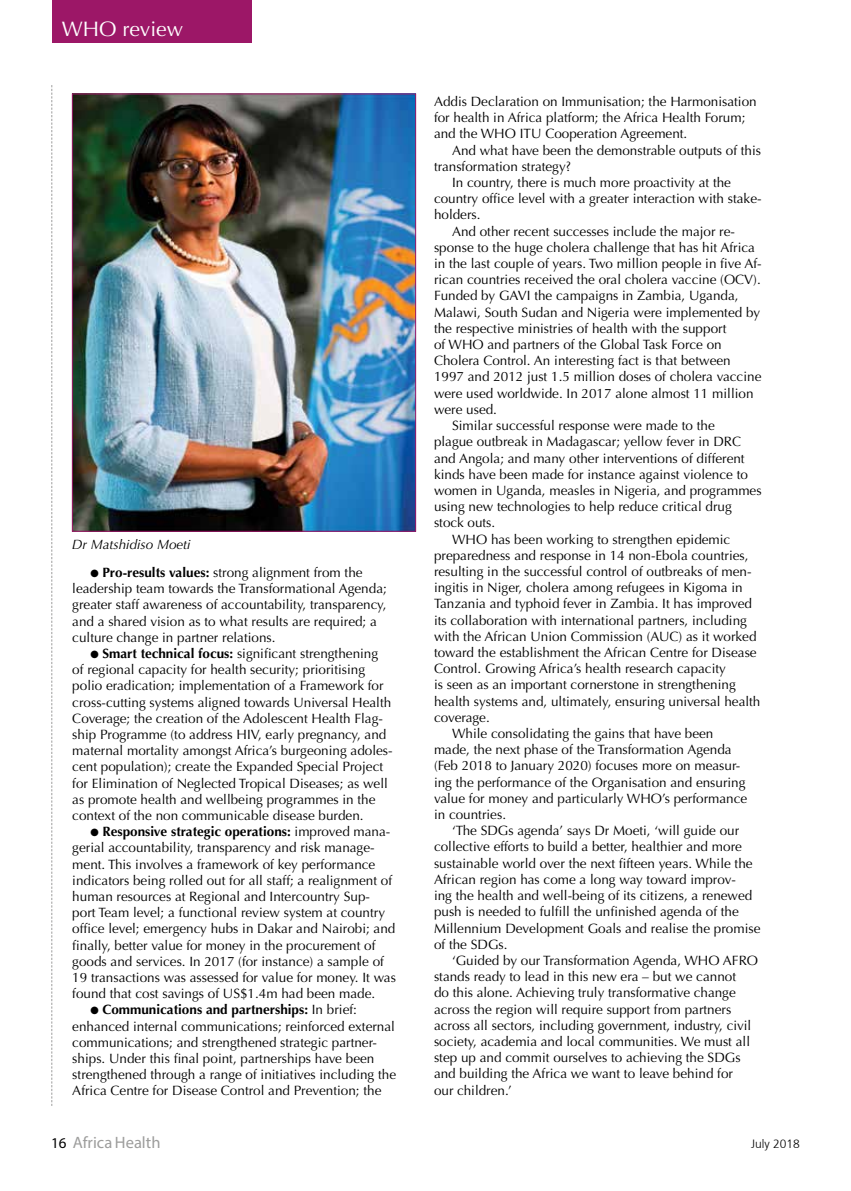
<style>
.page{position:relative;width:851px;height:1191px;background:#fff}
.page>*{position:absolute;margin:0;border:0;box-sizing:border-box;transform-origin:0 0}
.t1{font:21px "Optima";color:#fff}
.t2{font:16.5px "Myriad Pro";color:#9d9d9c}
.t3{font:13.5px/16.2px "Optima";color:#000}
.t4{font:italic 13.5px "Optima";color:#000}
.t5{font:300 12px "Frutiger";color:#000}
.s1{font-weight:700}
.s2{font-size:15px;color:#000}
</style>
<div class="page">
<svg style="left:51px;top:85px;width:1px;height:1021px"></svg>
<div style="left:52px;top:0;width:200px;height:42px;background:#9c1767"></div>
<img style="left:74px;top:96px;width:340px;height:433px">
<div style="left:72px;top:94px;width:344px;height:437px;border:1px solid #9c1767"></div>
<h1 class="t1" style="left:62px;top:17px;width:123px">WHO review</h1>
<h1 class="t1" style="left:62px;top:17px;width:67px">Feature</h1>
<h1 class="t1" style="left:80px;top:17px;width:67px">Feature</h1>
<p class="t4" style="left:72px;top:537px;width:120px">Dr Matshidiso Moeti</p>
<p class="t3" style="left:72px;top:564px;width:316px;text-indent:18px">● <span class="s1">Pro-results values:</span> strong alignment from the leadership team towards the Transformational Agenda; greater staff awareness of accountability, transparency, and a shared vision as to what results are required; a culture change in partner relations.</p>
<p class="t3" style="left:72px;top:645px;width:322px;text-indent:18px">● <span class="s1">Smart technical focus:</span> significant strengthening of regional capacity for health security; prioritising polio eradication; implementation of a Framework for cross-cutting systems aligned towards Universal Health Coverage; the creation of the Adolescent Health Flag&shy;ship Programme (to address HIV, early pregnancy, and maternal mortality amongst Africa’s burgeoning adoles&shy;cent population); create the Expanded Special Project for Elimination of Neglected Tropical Diseases; as well as promote health and wellbeing programmes in the context of the non communicable disease burden.</p>
<p class="t3" style="left:72px;top:823px;width:325px;text-indent:18px">● <span class="s1">Responsive strategic operations:</span> improved mana&shy;gerial accountability, transparency and risk manage&shy;ment. This involves a framework of key performance indicators being rolled out for all staff; a realignment of human resources at Regional and Intercountry Sup&shy;port Team level; a functional review system at country office level; emergency hubs in Dakar and Nairobi; and finally, better value for money in the procurement of goods and services. In 2017 (for instance) a sample of 19 transactions was assessed for value for money. It was found that cost savings of US$1.4m had been made.</p>
<p class="t3" style="left:72px;top:1002px;width:325px;text-indent:18px">● <span class="s1">Communications and partnerships:</span> In brief: enhanced internal communications; reinforced external communications; and strengthened strategic partner&shy;ships. Under this final point, partnerships have been strengthened through a range of initiatives including the Africa Centre for Disease Control and Prevention; the</p>
<p class="t2" style="left:51px;top:1132px;width:111px"><span class="s2">16</span> Africa Health</p>
<p class="t3" style="left:434px;top:93px;width:324px">Addis Declaration on Immunisation; the Harmonisation for health in Africa platform; the Africa Health Forum; and the WHO ITU Cooperation Agreement.</p>
<p class="t3" style="left:452px;top:142px;width:310px">And what have been the demonstrable outputs of this</p>
<p class="t3" style="left:434px;top:158px;width:138px">transformation strategy?</p>
<p class="t3" style="left:452px;top:174px;width:280px">In country, there is much more proactivity at the</p>
<p class="t3" style="left:434px;top:191px;width:329px">country office level with a greater interaction with stake-</p>
<p class="t3" style="left:434px;top:207px;width:48px">holders.</p>
<p class="t3" style="left:452px;top:223px;width:284px">And other recent successes include the major re-</p>
<p class="t3" style="left:434px;top:239px;width:322px">sponse to the huge cholera challenge that has hit Africa</p>
<p class="t3" style="left:434px;top:255px;width:329px">in the last couple of years. Two million people in five Af-</p>
<p class="t3" style="left:434px;top:272px;width:328px">rican countries received the oral cholera vaccine (OCV).</p>
<p class="t3" style="left:434px;top:288px;width:306px">Funded by GAVI the campaigns in Zambia, Uganda,</p>
<p class="t3" style="left:434px;top:304px;width:327px">Malawi, South Sudan and Nigeria were implemented by</p>
<p class="t3" style="left:434px;top:320px;width:294px">the respective ministries of health with the support</p>
<p class="t3" style="left:434px;top:336px;width:289px">of WHO and partners of the Global Task Force on</p>
<p class="t3" style="left:434px;top:353px;width:298px">Cholera Control. An interesting fact is that between</p>
<p class="t3" style="left:434px;top:369px;width:329px">1997 and 2012 just 1.5 million doses of cholera vaccine</p>
<p class="t3" style="left:434px;top:385px;width:321px">were used worldwide. In 2017 alone almost 11 million</p>
<p class="t3" style="left:434px;top:401px;width:65px">were used.</p>
<p class="t3" style="left:452px;top:417px;width:264px">Similar successful response were made to the</p>
<p class="t3" style="left:434px;top:434px;width:309px">plague outbreak in Madagascar; yellow fever in DRC</p>
<p class="t3" style="left:434px;top:450px;width:312px">and Angola; and many other interventions of different</p>
<p class="t3" style="left:434px;top:466px;width:315px">kinds have been made for instance against violence to</p>
<p class="t3" style="left:434px;top:482px;width:329px">women in Uganda, measles in Nigeria, and programmes</p>
<p class="t3" style="left:434px;top:498px;width:299px">using new technologies to help reduce critical drug</p>
<p class="t3" style="left:434px;top:515px;width:63px">stock outs.</p>
<p class="t3" style="left:452px;top:531px;width:280px">WHO has been working to strengthen epidemic</p>
<p class="t3" style="left:434px;top:547px;width:316px">preparedness and response in 14 non-Ebola countries,</p>
<p class="t3" style="left:434px;top:563px;width:319px">resulting in the successful control of outbreaks of men-</p>
<p class="t3" style="left:434px;top:579px;width:310px">ingitis in Niger, cholera among refugees in Kigoma in</p>
<p class="t3" style="left:434px;top:596px;width:319px">Tanzania and typhoid fever in Zambia. It has improved</p>
<p class="t3" style="left:434px;top:612px;width:314px">its collaboration with international partners, including</p>
<p class="t3" style="left:434px;top:628px;width:324px">with the African Union Commission (AUC) as it worked</p>
<p class="t3" style="left:434px;top:644px;width:324px">toward the establishment the African Centre for Disease</p>
<p class="t3" style="left:434px;top:660px;width:293px">Control. Growing Africa’s health research capacity</p>
<p class="t3" style="left:434px;top:677px;width:303px">is seen as an important cornerstone in strengthening</p>
<p class="t3" style="left:434px;top:693px;width:328px">health systems and, ultimately, ensuring universal health</p>
<p class="t3" style="left:434px;top:709px;width:57px">coverage.</p>
<p class="t3" style="left:452px;top:725px;width:263px">While consolidating the gains that have been</p>
<p class="t3" style="left:434px;top:741px;width:299px">made, the next phase of the Transformation Agenda</p>
<p class="t3" style="left:434px;top:758px;width:308px">(Feb 2018 to January 2020) focuses more on measur-</p>
<p class="t3" style="left:434px;top:774px;width:313px">ing the performance of the Organisation and ensuring</p>
<p class="t3" style="left:434px;top:790px;width:315px">value for money and particularly WHO’s performance</p>
<p class="t3" style="left:434px;top:806px;width:74px">in countries.</p>
<p class="t3" style="left:452px;top:822px;width:289px">‘The SDGs agenda’ says Dr Moeti, ‘will guide our</p>
<p class="t3" style="left:434px;top:839px;width:309px">collective efforts to build a better, healthier and more</p>
<p class="t3" style="left:434px;top:855px;width:320px">sustainable world over the next fifteen years. While the</p>
<p class="t3" style="left:434px;top:871px;width:303px">African region has come a long way toward improv-</p>
<p class="t3" style="left:434px;top:887px;width:320px">ing the health and well-being of its citizens, a renewed</p>
<p class="t3" style="left:434px;top:903px;width:306px">push is needed to fulfill the unfinished agenda of the</p>
<p class="t3" style="left:434px;top:920px;width:328px">Millennium Development Goals and realise the promise</p>
<p class="t3" style="left:434px;top:936px;width:75px">of the SDGs.</p>
<p class="t3" style="left:452px;top:952px;width:307px">‘Guided by our Transformation Agenda, WHO AFRO</p>
<p class="t3" style="left:434px;top:968px;width:303px">stands ready to lead in this new era – but we cannot</p>
<p class="t3" style="left:434px;top:984px;width:303px">do this alone. Achieving truly transformative change</p>
<p class="t3" style="left:434px;top:1001px;width:299px">across the region will require support from partners</p>
<p class="t3" style="left:434px;top:1017px;width:319px">across all sectors, including government, industry, civil</p>
<p class="t3" style="left:434px;top:1033px;width:317px">society, academia and local communities. We must all</p>
<p class="t3" style="left:434px;top:1049px;width:308px">step up and commit ourselves to achieving the SDGs</p>
<p class="t3" style="left:434px;top:1065px;width:300px">and building the Africa we want to leave behind for</p>
<p class="t3" style="left:434px;top:1082px;width:79px">our children.’</p>
<p class="t5" style="left:751px;top:1138px;width:50px">July 2018</p>
</div>
